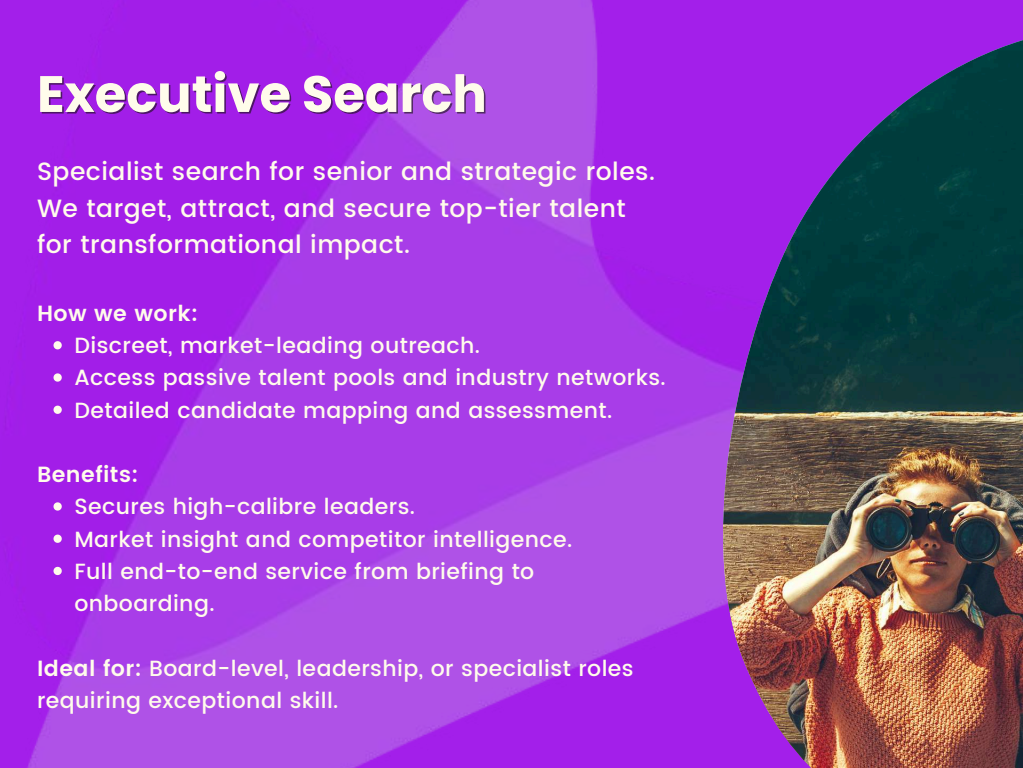
<style>
.page{position:relative;width:1023px;height:768px;background:#fff}
.page>*{position:absolute;margin:0;border:0;box-sizing:border-box;transform-origin:0 0}
.t1{font:700 51.1px "Poppins";color:#fffceb}
.t2{font:500 25px/36.7px "Poppins";letter-spacing:.02em;color:#fffceb}
.t3{font:500 22px/32.2px "Poppins";letter-spacing:.02em;color:#fffceb}
.t4{font:600 22px "Poppins";letter-spacing:.02em;color:#fffceb}
.s1{font-weight:600}
</style>
<div class="page">
<img style="left:0;top:0;width:1022px;height:768px">
<svg style="left:53px;top:341px;width:9px;height:8px"></svg>
<svg style="left:53px;top:373px;width:9px;height:9px"></svg>
<svg style="left:53px;top:406px;width:9px;height:8px"></svg>
<svg style="left:53px;top:502px;width:9px;height:9px"></svg>
<svg style="left:53px;top:535px;width:9px;height:8px"></svg>
<svg style="left:53px;top:567px;width:9px;height:8px"></svg>
<img style="left:722px;top:25px;width:300px;height:743px">
<h1 class="t1" style="left:37px;top:58px;width:451px">Executive Search</h1>
<p class="t2" style="left:37px;top:153px;width:619px">Specialist search for senior and strategic roles.<br>We target, attract, and secure top-tier talent for transformational impact.</p>
<p class="t4" style="left:37px;top:300px;width:162px">How we work:</p>
<p class="t3" style="left:74px;top:329px;width:592px">Discreet, market-leading outreach.<br>Access passive talent pools and industry networks.<br>Detailed candidate mapping and assessment.</p>
<p class="t4" style="left:37px;top:462px;width:103px">Benefits:</p>
<p class="t3" style="left:74px;top:491px;width:499px">Secures high-calibre leaders.<br>Market insight and competitor intelligence.<br>Full end-to-end service from briefing to onboarding.</p>
<p class="t3" style="left:37px;top:652px;width:598px"><span class="s1">Ideal for:</span> Board-level, leadership, or specialist roles requiring exceptional skill.</p>
</div>
